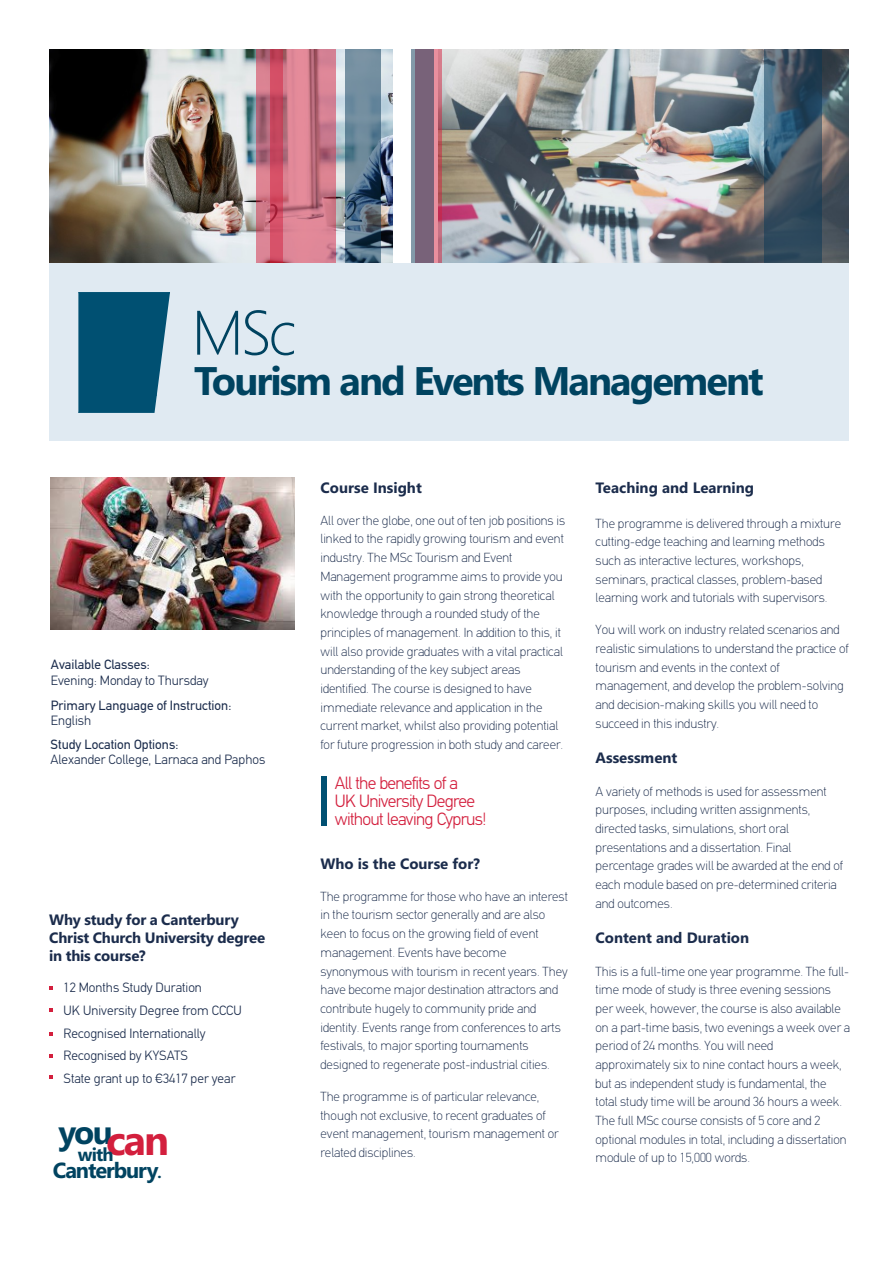
<style>
.page{position:relative;width:893px;height:1263px;background:#fff}
.page>*{position:absolute;margin:0;border:0;box-sizing:border-box;transform-origin:0 0}
.t1{font:300 62.7px "Segoe UI";color:#004360}
.t2{font:700 41.4px "Segoe UI";color:#d31f3d}
.t3{font:700 39.9px "Segoe UI";letter-spacing:-.05em;color:#004360}
.t4{font:700 33.15px "Segoe UI";color:#004360}
.t5{font:700 21.9px "Segoe UI";letter-spacing:-.05em;color:#004360}
.t6{font:700 18.45px "Segoe UI";color:#004360}
.t7{font:300 17.85px/17.9px "PF Din Text";letter-spacing:-.04em;color:#d31f3d}
.t8{font:700 15px/18px "Segoe UI";color:#1b2c4c}
.t9{font:300 13.5px/22.6px "PF Din Text";color:#1b2c4c}
.t10{font:13.5px "PF Din Text";color:#1b2c4c}
.t11{font:100 13.2px/18.8px "PF Din Text";color:#1b2c4c}
.s1{font-size:15.45px}
</style>
<div class="page">
<img style="left:49px;top:50px;width:343px;height:213px">
<img style="left:441px;top:50px;width:407px;height:213px">
<div style="left:345px;top:50px;width:35px;height:239px;background:#073554;opacity:.5"></div>
<div style="left:270px;top:50px;width:66px;height:224px;background:#d31f3d;opacity:.5"></div>
<div style="left:256px;top:50px;width:27px;height:224px;background:#d31f3d;opacity:.5"></div>
<div style="left:415px;top:50px;width:26px;height:239px;background:#d31f3d;opacity:.5"></div>
<div style="left:764px;top:50px;width:58px;height:221px;background:#073554;opacity:.5"></div>
<div style="left:411px;top:50px;width:23px;height:216px;background:#073554;opacity:.5"></div>
<div style="left:49px;top:263px;width:799px;height:178px;background:#e0eaf2"></div>
<svg style="left:49px;top:986px;width:4px;height:4px"></svg>
<svg style="left:49px;top:1008px;width:4px;height:4px"></svg>
<svg style="left:49px;top:1032px;width:4px;height:4px"></svg>
<svg style="left:49px;top:1054px;width:4px;height:3px"></svg>
<svg style="left:49px;top:1075px;width:4px;height:4px"></svg>
<svg style="left:78px;top:292px;width:92px;height:121px;background:#135d7d"></svg>
<div style="left:321px;top:776px;width:6px;height:50px;background:#005072"></div>
<img style="left:50px;top:477px;width:245px;height:153px">
<h1 class="t1" style="left:192px;top:309px;width:106px">MSc</h1>
<h3 class="t3" style="left:194px;top:366px;width:571px">Tourism and Events Management</h3>
<p class="t10" style="left:51px;top:659px;width:100px">Available Classes:</p>
<p class="t9" style="left:51px;top:670px;width:159px">Evening: Monday to Thursday</p>
<p class="t10" style="left:51px;top:699px;width:182px">Primary Language of Instruction:</p>
<p class="t9" style="left:51px;top:710px;width:42px">English</p>
<p class="t10" style="left:51px;top:739px;width:129px">Study Location Options:</p>
<p class="t9" style="left:51px;top:749px;width:216px">Alexander College, Larnaca and Paphos</p>
<p class="t8" style="left:49px;top:912px;width:217px">Why study for a Canterbury<br>Christ Church University degree in this course?</p>
<p class="t9" style="left:64px;top:978px;width:180px">12 Months Study Duration<br>UK University Degree from CCCU<br>Recognised Internationally<br>Recognised by KYSATS<br>State grant up to €3417 per year</p>
<h3 class="t4" style="left:58px;top:1119px;width:56px">you</h3>
<h2 class="t2" style="left:106px;top:1125px;width:65px">can</h2>
<h3 class="t5" style="left:53px;top:1162px;width:110px">Canterbury<span class="s1">.</span></h3>
<h3 class="t6" style="left:78px;top:1147px;width:37px">with</h3>
<p class="t8" style="left:320px;top:480px;width:103px">Course Insight</p>
<p class="t11" style="left:320px;top:512px;width:246px">All over the globe, one out of ten job positions is linked to the rapidly growing tourism and event industry. The MSc Tourism and Event Management programme aims to provide you with the opportunity to gain strong theoretical knowledge through a rounded study of the principles of management. In addition to this, it will also provide graduates with a vital practical understanding of the key subject areas identified. The course is designed to have immediate relevance and application in the current market, whilst also providing potential for future progression in both study and career.</p>
<h3 class="t7" style="left:335px;top:776px;width:153px">All the benefits of a<br>UK University Degree without leaving Cyprus!</h3>
<p class="t8" style="left:320px;top:856px;width:161px">Who is the Course for?</p>
<p class="t11" style="left:320px;top:888px;width:249px">The programme for those who have an interest in the tourism sector generally and are also keen to focus on the growing field of event management. Events have become synonymous with tourism in recent years. They have become major destination attractors and contribute hugely to community pride and identity. Events range from conferences to arts festivals, to major sporting tournaments designed to regenerate post-industrial cities.</p>
<p class="t11" style="left:320px;top:1088px;width:240px">The programme is of particular relevance, though not exclusive, to recent graduates of event management, tourism management or related disciplines.</p>
<p class="t8" style="left:595px;top:480px;width:160px">Teaching and Learning</p>
<p class="t11" style="left:595px;top:515px;width:247px">The programme is delivered through a mixture cutting-edge teaching and learning methods such as interactive lectures, workshops, seminars, practical classes, problem-based learning work and tutorials with supervisors.</p>
<p class="t11" style="left:595px;top:621px;width:255px">You will work on industry related scenarios and realistic simulations to understand the practice of tourism and events in the context of management, and develop the problem-solving and decision-making skills you will need to succeed in this industry.</p>
<p class="t8" style="left:595px;top:750px;width:83px">Assessment</p>
<p class="t11" style="left:595px;top:783px;width:249px">A variety of methods is used for assessment purposes, including written assignments, directed tasks, simulations, short oral presentations and a dissertation. Final percentage grades will be awarded at the end of each module based on pre-determined criteria and outcomes.</p>
<p class="t8" style="left:595px;top:930px;width:155px">Content and Duration</p>
<p class="t11" style="left:595px;top:963px;width:256px">This is a full-time one year programme. The full&shy;time mode of study is three evening sessions per week, however, the course is also available on a part-time basis, two evenings a week over a period of 24 months. You will need approximately six to nine contact hours a week, but as independent study is fundamental, the total study time will be around 36 hours a week.<br>The full MSc course consists of 5 core and 2 optional modules in total, including a dissertation module of up to 15,000 words.</p>
</div>
